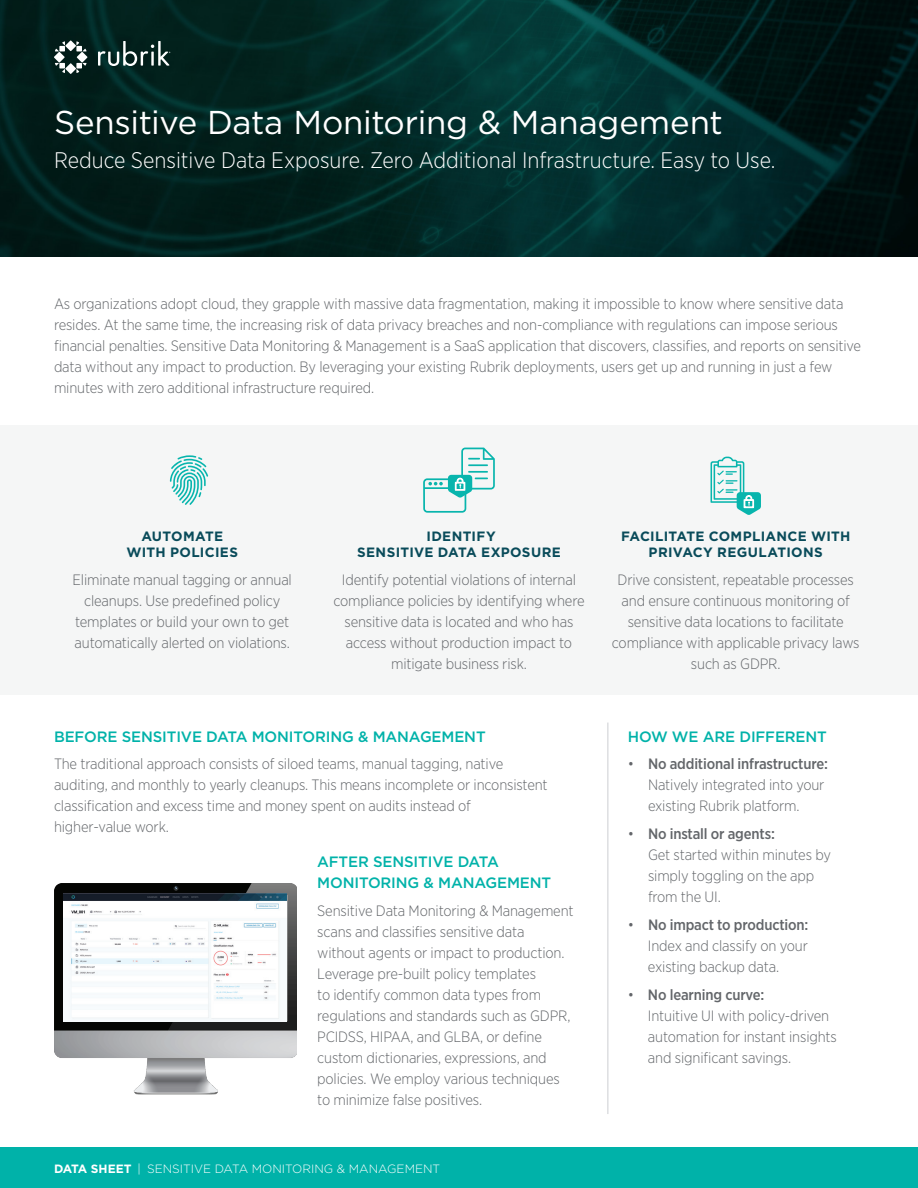
<style>
.page{position:relative;width:918px;height:1188px;background:#fff}
.page>*{position:absolute;margin:0;border:0;box-sizing:border-box;transform-origin:0 0}
.t1{font:33px "Gotham";letter-spacing:-.005em;color:#fff}
.subtitle{font:300 22.5px "Gotham Narrow";color:#fff}
.txt{font:300 15px/21px "Gotham Narrow";letter-spacing:-.01em;color:#63666a}
.t2{font:500 15px/21px "Gotham";letter-spacing:-.01em;color:#00b2a9}
.key_benefits_h1{font:700 13.5px/16.2px "Gotham";letter-spacing:.025em;color:#094b5a;text-align:center}
.t3{font:300 12px "Gotham";color:#fff}
.s1{font-weight:500}
.s2{font-weight:700}
</style>
<div class="page">
<img style="left:0;top:0;width:918px;height:256px">
<div style="left:0;top:1148px;width:918px;height:40px;background:#00b2a9"></div>
<svg style="left:65px;top:40px;width:11px;height:11px"></svg>
<svg style="left:65px;top:63px;width:11px;height:11px"></svg>
<svg style="left:77px;top:52px;width:10px;height:11px"></svg>
<svg style="left:55px;top:41px;width:10px;height:10px"></svg>
<svg style="left:76px;top:63px;width:11px;height:10px"></svg>
<svg style="left:55px;top:63px;width:10px;height:10px"></svg>
<svg style="left:76px;top:41px;width:11px;height:10px"></svg>
<svg style="left:54px;top:52px;width:11px;height:11px"></svg>
<svg style="left:98px;top:41px;width:72px;height:25px;background:#3e5854"></svg>
<div style="left:0;top:425px;width:918px;height:270px;background:#f5f6f6"></div>
<img style="left:54px;top:883px;width:243px;height:212px">
<img style="left:64px;top:894px;width:222px;height:128px">
<svg style="left:170px;top:455px;width:38px;height:50px"></svg>
<svg style="left:423px;top:448px;width:72px;height:65px"></svg>
<svg style="left:711px;top:457px;width:50px;height:58px"></svg>
<hr style="left:608px;top:723px;width:1px;height:391px;background:#ccced2">
<p class="t1" style="left:54px;top:102px;width:670px">Sensitive Data Monitoring &amp; Management</p>
<p class="subtitle" style="left:54px;top:146px;width:723px">Reduce Sensitive Data Exposure. Zero Additional Infrastructure. Easy to Use.</p>
<p class="txt" style="left:54px;top:293px;width:809px">As organizations adopt cloud, they grapple with massive data fragmentation, making it impossible to know where sensitive data resides. At the same time, the increasing risk of data privacy breaches and non-compliance with regulations can impose serious financial penalties. Sensitive Data Monitoring &amp; Management is a SaaS application that discovers, classifies, and reports on sensitive data without any impact to production. By leveraging your existing Rubrik deployments, users get up and running in just a few minutes with zero additional infrastructure required.</p>
<p class="key_benefits_h1" style="left:126px;top:528px;width:113px">AUTOMATE<br>WITH POLICIES</p>
<p class="txt" style="left:73px;top:569px;width:221px;text-align:center">Eliminate manual tagging or annual cleanups. Use predefined policy templates or build your own to get automatically alerted on violations.</p>
<p class="key_benefits_h1" style="left:357px;top:528px;width:205px">IDENTIFY<br>SENSITIVE DATA EXPOSURE</p>
<p class="txt" style="left:333px;top:569px;width:253px;text-align:center">Identify potential violations of internal compliance policies by identifying where sensitive data is located and who has access without production impact to mitigate business risk.</p>
<p class="key_benefits_h1" style="left:621px;top:528px;width:231px">FACILITATE COMPLIANCE WITH<br>PRIVACY REGULATIONS</p>
<p class="txt" style="left:612px;top:569px;width:249px;text-align:center">Drive consistent, repeatable processes and ensure continuous monitoring of sensitive data locations to facilitate compliance with applicable privacy laws such as GDPR.</p>
<p class="t2" style="left:54px;top:726px;width:433px">BEFORE SENSITIVE DATA MONITORING &amp; MANAGEMENT</p>
<p class="txt" style="left:54px;top:753px;width:451px">The traditional approach consists of siloed teams, manual tagging, native</p>
<p class="txt" style="left:54px;top:774px;width:495px">auditing, and monthly to yearly cleanups. This means incomplete or inconsistent</p>
<p class="txt" style="left:54px;top:795px;width:418px">classification and excess time and money spent on audits instead of</p>
<p class="txt" style="left:54px;top:816px;width:116px">higher-value work.</p>
<p class="t2" style="left:317px;top:851px;width:235px">AFTER SENSITIVE DATA<br>MONITORING &amp; MANAGEMENT</p>
<p class="txt" style="left:317px;top:899px;width:258px">Sensitive Data Monitoring &amp; Management scans and classifies sensitive data without agents or impact to production.<br>Leverage pre-built policy templates<br>to identify common data types from regulations and standards such as GDPR, PCIDSS, HIPAA, and GLBA, or define custom dictionaries, expressions, and policies. We employ various techniques to minimize false positives.</p>
<p class="t2" style="left:628px;top:726px;width:201px">HOW WE ARE DIFFERENT</p>
<p class="txt" style="left:648px;top:753px;width:182px;text-indent:-20px">• <span class="s1">No additional infrastructure:<br></span>Natively integrated into your existing Rubrik platform.</p>
<p class="txt" style="left:648px;top:823px;width:184px;text-indent:-20px">• <span class="s1">No install or agents:<br></span>Get started within minutes by simply toggling on the app from the UI.</p>
<p class="txt" style="left:648px;top:914px;width:162px;text-align:justify;text-indent:-20px">• <span class="s1">No impact to production:<br></span>Index and classify on your existing backup data.</p>
<p class="txt" style="left:648px;top:983px;width:190px;text-indent:-20px">• <span class="s1">No learning curve:<br></span>Intuitive UI with policy-driven automation for instant insights and significant savings.</p>
<p class="t3" style="left:54px;top:1161px;width:388px"><span class="s2">DATA SHEET</span> | SENSITIVE DATA MONITORING &amp; MANAGEM ENT</p>
</div>
